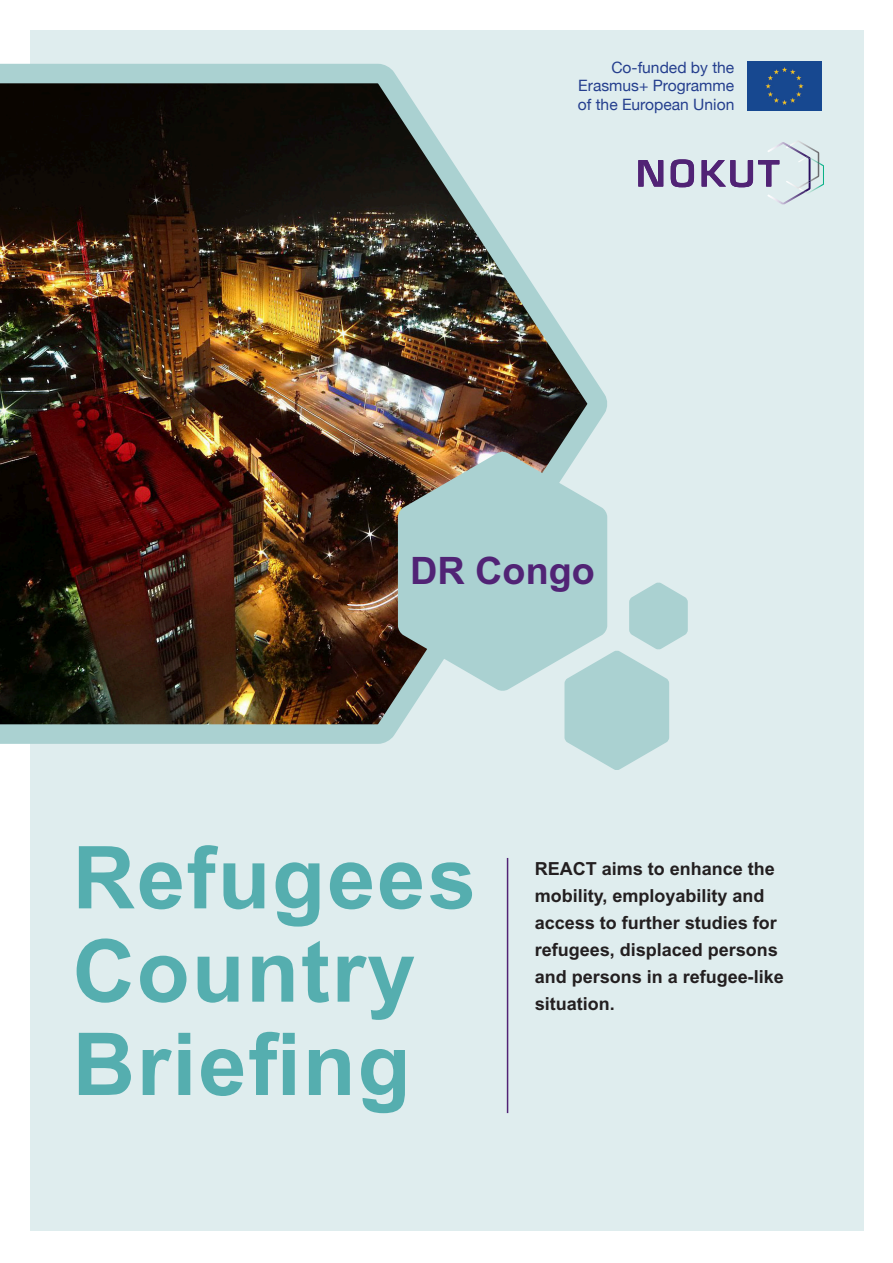
<style>
.page{position:relative;width:893px;height:1263px;background:#fff}
.page>*{position:absolute;margin:0;border:0;box-sizing:border-box;transform-origin:0 0}
.Tittel{font:700 86.85px/93.3px "Arial MT Std";letter-spacing:.02em;color:#55aeaf}
.Tittel-2{font:700 37.8px "Arial MT Std";color:#512375}
.t1{font:700 18px/27px "Arial MT Std";color:#231f20}
.t2{font:15.6px "Helvetica Neue";color:#253f8e}
</style>
<div class="page">
<svg style="left:863px;top:30px;width:1px;height:267px"></svg>
<div style="left:30px;top:30px;width:833px;height:1201px;background:#dfedee"></div>
<img style="left:767px;top:142px;width:19px;height:10px">
<img style="left:767px;top:192px;width:38px;height:12px">
<img style="left:786px;top:141px;width:33px;height:47px">
<img style="left:805px;top:163px;width:19px;height:31px">
<svg style="left:798px;top:156px;width:21px;height:8px"></svg>
<svg style="left:798px;top:180px;width:12px;height:12px"></svg>
<svg style="left:638px;top:160px;width:25px;height:27px"></svg>
<svg style="left:671px;top:159px;width:23px;height:28px"></svg>
<svg style="left:702px;top:160px;width:77px;height:27px"></svg>
<div style="left:748px;top:62px;width:73px;height:48px;background:#174890"></div>
<img style="left:0;top:63px;width:608px;height:681px">
<svg style="left:398px;top:451px;width:209px;height:240px;background:#a7c4c1"></svg>
<hr style="left:507px;top:858px;width:1px;height:255px;background:#512375">
<svg style="left:564px;top:582px;width:124px;height:188px"></svg>
<p class="t2" style="left:611px;top:56px;width:124px">Co-funded by the</p>
<p class="t2" style="left:578px;top:75px;width:158px">Erasmus+ Programme</p>
<p class="t2" style="left:578px;top:94px;width:158px">of the European Union</p>
<p class="Tittel-2" style="left:410px;top:549px;width:186px">DR Congo</p>
<p class="Tittel" style="left:72px;top:830px;width:404px">Refugees<br>Country<br>Briefing</p>
<p class="t1" style="left:535px;top:855px;width:251px">REACT aims to enhance the mobility, employability and access to further studies for refugees, displaced persons and persons in a refugee-like situation.</p>
</div>
